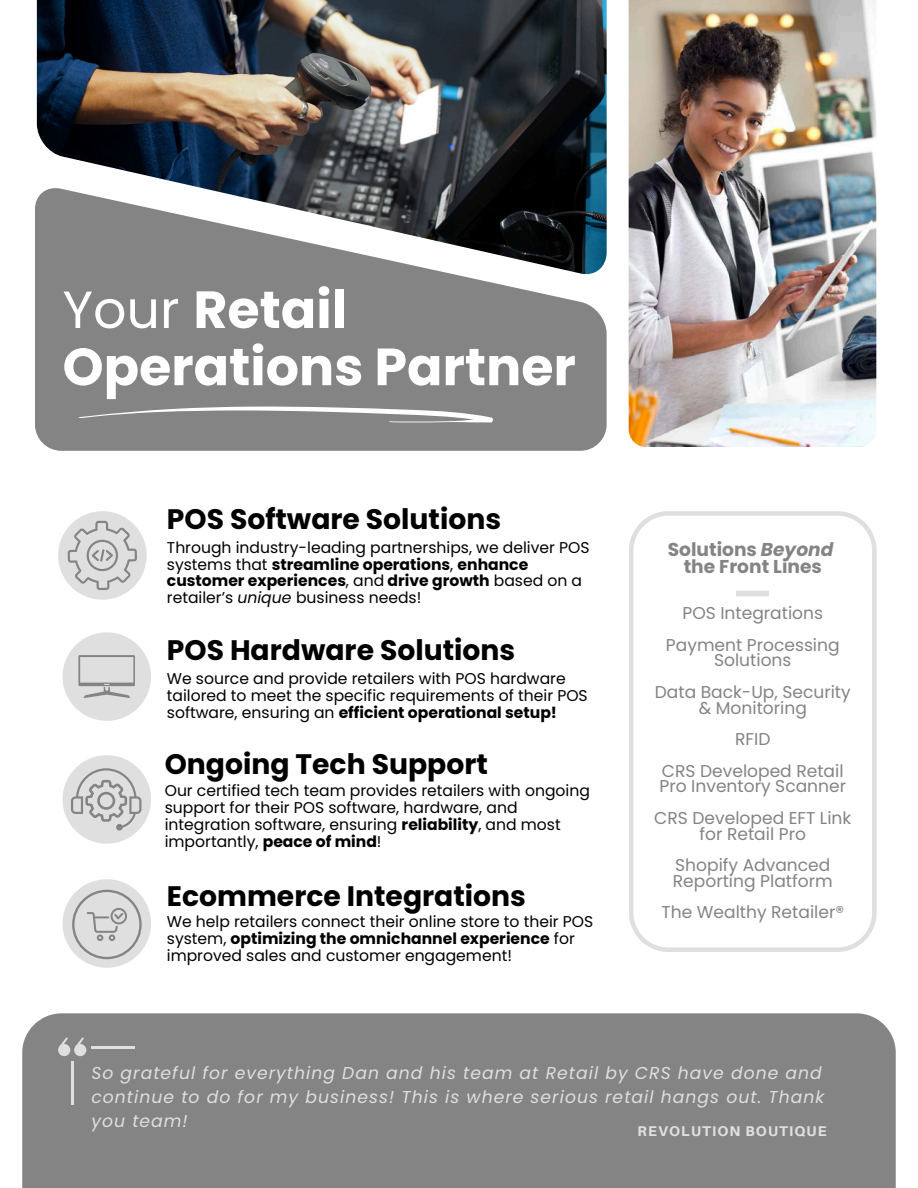
<style>
.page{position:relative;width:918px;height:1188px;background:#fff}
.page>*{position:absolute;margin:0;border:0;box-sizing:border-box;transform-origin:0 0}
.t1{font:700 52.2px/57.2px "Poppins";color:#fff}
.t2{font:700 28.2px "Poppins";color:#000}
.t3{font:700 18.6px/16.8px "Poppins";color:#848484;text-align:center}
.t4{font:italic 17.25px/23.7px "Poppins";letter-spacing:.06em;color:#dfdfdf}
.t5{font:17.1px/15.8px "Poppins";color:#848484;text-align:center}
.t6{font:15.6px/16.8px "Poppins";color:#000}
.t7{font:800 14.1px "Aileron";letter-spacing:.08em;color:#dfdfdf}
.s1{font-weight:400}
.s2{font-weight:700}
.s3{font-style:italic}
</style>
<div class="page">
<div style="left:22px;top:1013px;width:873px;height:175px;background:#848484"></div>
<img style="left:37px;top:0;width:569px;height:188px">
<svg style="left:35px;top:188px;width:572px;height:263px;background:#848586"></svg>
<img style="left:629px;top:0;width:247px;height:447px">
<svg style="left:629px;top:511px;width:247px;height:441px"></svg>
<div style="left:736px;top:591px;width:33px;height:5px;background:#dfdfdf"></div>
<div style="left:58px;top:511px;width:89px;height:89px;background:#dfdfdf;border-radius:50%"></div>
<svg style="left:68px;top:521px;width:69px;height:69px"></svg>
<div style="left:63px;top:632px;width:88px;height:89px;background:#dfdfdf;border-radius:50%"></div>
<svg style="left:78px;top:655px;width:57px;height:43px"></svg>
<div style="left:63px;top:755px;width:88px;height:89px;background:#dfdfdf;border-radius:50%"></div>
<svg style="left:71px;top:768px;width:70px;height:62px"></svg>
<svg style="left:78px;top:385px;width:416px;height:62px;background:#8b8b8b"></svg>
<div style="left:63px;top:879px;width:88px;height:89px;background:#dfdfdf;border-radius:50%"></div>
<svg style="left:72px;top:890px;width:70px;height:69px"></svg>
<div style="left:74px;top:1044px;width:12px;height:12px;background:#dfdfdf;border-radius:50%"></div>
<svg style="left:75px;top:1037px;width:9px;height:10px"></svg>
<div style="left:58px;top:1044px;width:12px;height:12px;background:#dfdfdf;border-radius:50%"></div>
<svg style="left:59px;top:1037px;width:9px;height:10px"></svg>
<hr style="left:71px;top:1061px;width:2px;height:44px;background:#dfdfdf">
<hr style="left:91px;top:1046px;width:44px;height:2px;background:#dfdfdf">
<h5 class="t1" style="left:63px;top:281px;width:515px"><span class="s1">Your</span> Retail<br>Operations Partner</h5>
<h2 class="t2" style="left:167px;top:499px;width:336px">POS Software Solutions</h2>
<p class="t6" style="left:167px;top:539px;width:424px">Through industry-leading partnerships, we deliver POS systems that <span class="s2">streamline operations</span>, <span class="s2">enhance customer experiences</span>, and <span class="s2">drive growth</span> based on a retailer’s <span class="s3">unique</span> business needs!</p>
<p class="t2" style="left:167px;top:631px;width:350px">POS Hardware Solutions</p>
<h2 class="t6" style="left:167px;top:670px;width:422px">We source and provide retailers with POS hardware tailored to meet the specific requirements of their POS software, ensuring an <span class="s2">efficient operational setup!</span></h2>
<p class="t2" style="left:165px;top:745px;width:325px">Ongoing Tech Support</p>
<h4 class="t6" style="left:165px;top:782px;width:427px">Our certified tech team provides retailers with ongoing support for their POS software, hardware, and integration software, ensuring <span class="s2">reliability</span>, and most importantly, <span class="s2">peace of mind</span>!</h4>
<h5 class="t2" style="left:167px;top:876px;width:361px">Ecommerce Integrations</h5>
<h5 class="t6" style="left:167px;top:913px;width:428px">We help retailers connect their online store to their POS system, <span class="s2">optimizing the omnichannel experience</span> for improved sales and customer engagement!</h5>
<p class="t3" style="left:668px;top:541px;width:167px">Solutions <span class="s3">Beyond </span>the Front Lines</p>
<p class="t5" style="left:683px;top:605px;width:142px">POS Integrations</p>
<p class="t5" style="left:666px;top:637px;width:175px">Payment Processing<br>Solutions</p>
<p class="t5" style="left:655px;top:684px;width:198px">Data Back-Up, Security &amp; Monitoring</p>
<p class="t5" style="left:735px;top:731px;width:37px">RFID</p>
<p class="t5" style="left:660px;top:763px;width:188px;text-align:left">CRS Developed Retail<br>Pro Inventory Scanner</p>
<h2 class="t5" style="left:654px;top:810px;width:198px">CRS Developed EFT Link for Retail Pro</h2>
<p class="t5" style="left:673px;top:857px;width:161px;text-align:left">Shopify Advanced<br>Reporting Platform</p>
<h2 class="t5" style="left:662px;top:905px;width:184px">The Wealthy Retailer®</h2>
<h3 class="t4" style="left:91px;top:1061px;width:734px">So grateful for everything Dan and his team at Retail by CRS have done and continue to do for my business! This is where serious retail hangs out. Thank you team!</h3>
<h5 class="t7" style="left:638px;top:1122px;width:190px">REVOLUTION BOUTIQUE</h5>
</div>
